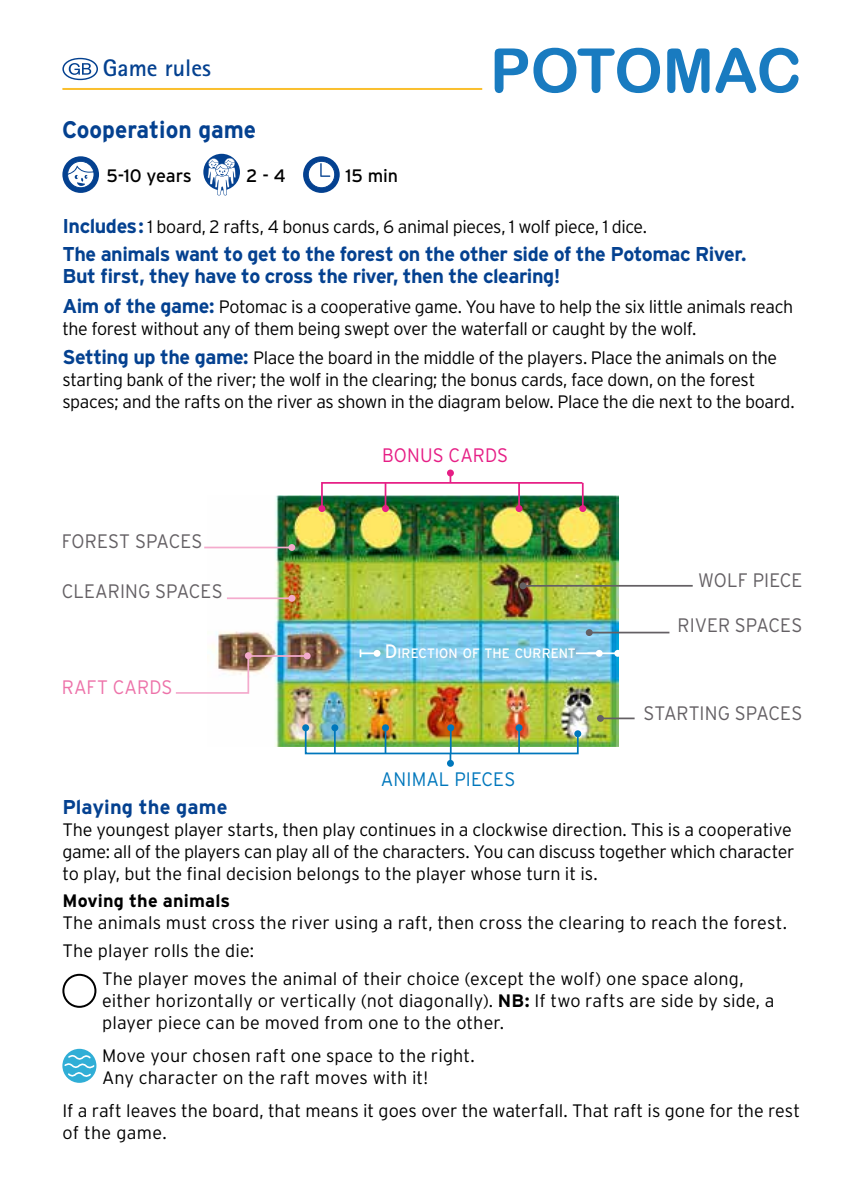
<style>
.page{position:relative;width:851px;height:1191px;background:#fff}
.page>*{position:absolute;margin:0;border:0;box-sizing:border-box;transform-origin:0 0}
.t1{font:61.2px "Arial Rounded MT Bold";letter-spacing:-.005em;color:#197bc0}
.t2{font:700 24px "Interstate";color:#044190;scale:.95 1}
.t3{font:700 24px "Agfa Rotis Sans Serif";color:#044190}
.t4{font:700 20px/22px "Interstate";letter-spacing:-.025em;color:#044190}
.t5{font:700 20px "Interstate";letter-spacing:.005em;color:#044190}
.t6{font:300 19.4px "Interstate";color:#646064;scale:.95 1}
.t7{font:300 19.4px "Interstate";letter-spacing:.005em;color:#0077bc;scale:.95 1}
.t8{font:300 19.4px "Interstate";letter-spacing:.005em;color:#e61e85;scale:.95 1}
.t9{font:300 19.4px "Interstate";letter-spacing:.005em;color:#ed72a9;scale:.95 1}
.t10{font:300 18px/22px "Interstate";letter-spacing:-.015em;color:#000}
.t11{font:300 18px/22px "Interstate";letter-spacing:.005em;color:#000}
.t12{font:300 18px "Interstate";letter-spacing:.01em;color:#000}
.t13{font:18px "Interstate";letter-spacing:-.005em;color:#000}
.t14{font:700 18px "Interstate";letter-spacing:.01em;color:#000}
.t15{font:13.6px "Interstate";letter-spacing:.005em;color:#fff;scale:.95 1}
.s1{font-weight:700;font-size:20px;color:#044190}
.s2{font-size:19.4px}
.s3{font-weight:700}
</style>
<div class="page">
<svg style="left:62px;top:58px;width:36px;height:22px"></svg>
<div style="left:62px;top:973px;width:34px;height:34px;border:2px solid #000;border-radius:50%"></div>
<svg style="left:62px;top:1048px;width:34px;height:34px"></svg>
<svg style="left:64px;top:1054px;width:32px;height:26px"></svg>
<img style="left:207px;top:495px;width:411px;height:251px">
<hr style="left:204px;top:546px;width:88px;height:2px;background:#f4abcd">
<div style="left:288px;top:544px;width:7px;height:7px;background:#f4abcd;border-radius:50%"></div>
<svg style="left:359px;top:649px;width:18px;height:8px"></svg>
<div style="left:373px;top:650px;width:7px;height:7px;background:#fff;border-radius:50%"></div>
<hr style="left:575px;top:652px;width:24px;height:2px;background:#fff">
<div style="left:595px;top:650px;width:7px;height:7px;background:#fff;border-radius:50%"></div>
<hr style="left:587px;top:652px;width:30px;height:2px;background:#fff">
<div style="left:614px;top:650px;width:7px;height:7px;background:#fff;border-radius:50%"></div>
<hr style="left:523px;top:585px;width:169px;height:1px;background:#646064">
<div style="left:519px;top:582px;width:7px;height:7px;background:#646064;border-radius:50%"></div>
<hr style="left:600px;top:717px;width:34px;height:2px;background:#646064">
<div style="left:597px;top:715px;width:7px;height:7px;background:#646064;border-radius:50%"></div>
<hr style="left:227px;top:597px;width:65px;height:2px;background:#f4abcd">
<div style="left:288px;top:595px;width:7px;height:7px;background:#f4abcd;border-radius:50%"></div>
<svg style="left:176px;top:654px;width:74px;height:40px"></svg>
<div style="left:245px;top:652px;width:7px;height:7px;background:#f4abcd;border-radius:50%"></div>
<hr style="left:247px;top:655px;width:60px;height:2px;background:#f4abcd">
<div style="left:304px;top:652px;width:6px;height:7px;background:#f4abcd;border-radius:50%"></div>
<div style="left:579px;top:505px;width:7px;height:7px;background:#e61e85;border-radius:50%"></div>
<div style="left:382px;top:505px;width:7px;height:7px;background:#e61e85;border-radius:50%"></div>
<svg style="left:318px;top:505px;width:7px;height:7px"></svg>
<svg style="left:320px;top:474px;width:264px;height:36px"></svg>
<div style="left:447px;top:469px;width:7px;height:7px;background:#e61e85;border-radius:50%"></div>
<div style="left:574px;top:730px;width:7px;height:7px;background:#0077bc;border-radius:50%"></div>
<div style="left:302px;top:724px;width:7px;height:7px;background:#0077bc;border-radius:50%"></div>
<img style="left:304px;top:726px;width:275px;height:36px">
<div style="left:447px;top:760px;width:7px;height:7px;background:#0077bc;border-radius:50%"></div>
<svg style="left:62px;top:156px;width:37px;height:37px"></svg>
<svg style="left:67px;top:161px;width:27px;height:27px"></svg>
<div style="left:203px;top:154px;width:37px;height:36px;background:#044190;border-radius:50%"></div>
<svg style="left:208px;top:158px;width:28px;height:37px"></svg>
<div style="left:303px;top:156px;width:36px;height:37px;background:#044190;border-radius:50%"></div>
<svg style="left:308px;top:161px;width:27px;height:27px"></svg>
<hr style="left:62px;top:88px;width:420px;height:2px;background:#fabf2e">
<hr style="left:589px;top:631px;width:80px;height:2px;background:#646064">
<div style="left:585px;top:629px;width:7px;height:7px;background:#646064;border-radius:50%"></div>
<h2 class="t3" style="left:103px;top:53px;width:109px">Game rules</h2>
<h2 class="t2" style="left:62px;top:117px;width:206px">Cooperation game</h2>
<p class="t13" style="left:106px;top:165px;width:87px">5-10 years</p>
<p class="t13" style="left:246px;top:165px;width:41px">2 - 4</p>
<p class="t13" style="left:345px;top:165px;width:54px">15 min</p>
<h1 class="t1" style="left:490px;top:34px;width:313px">POTOMAC</h1>
<p class="t10" style="left:62px;top:216px;width:586px"><span class="s1">Includes:</span> 1 board, 2 rafts, 4 bonus cards, 6 animal pieces, 1 wolf piece, 1 dice.</p>
<p class="t4" style="left:62px;top:243px;width:685px">The animals want to get to the forest on the other side of the Potomac River.<br>But first, they have to cross the river, then the clearing!</p>
<p class="t10" style="left:62px;top:295px;width:732px"><span class="s1">Aim of the game:</span> Potomac is a cooperative game. You have to help the six little animals reach the forest without any of them being swept over the waterfall or caught by the wolf.</p>
<p class="t10" style="left:62px;top:347px;width:733px"><span class="s1">Setting up the game:</span> Place the board in the middle of the players. Place the animals on the starting bank of the river; the wolf in the clearing; the bonus cards, face down, on the forest spaces; and the rafts on the river as shown in the diagram below. Place the die next to the board.</p>
<p class="t6" style="left:62px;top:530px;width:149px">FOREST SPACES</p>
<p class="t6" style="left:62px;top:581px;width:171px">CLEARING SPACES</p>
<p class="t9" style="left:62px;top:676px;width:118px">RAFT CARDS</p>
<p class="t8" style="left:382px;top:444px;width:134px">BONUS CARDS</p>
<p class="t15" style="left:385px;top:645px;width:202px"><span class="s2">D</span>IRECTION OF THE CURRENT</p>
<p class="t7" style="left:381px;top:768px;width:143px">ANIMAL PIECES</p>
<p class="t6" style="left:698px;top:569px;width:111px">WOLF PIECE</p>
<p class="t6" style="left:677px;top:614px;width:133px">RIVER SPACES</p>
<p class="t6" style="left:643px;top:702px;width:169px">STARTING SPACES</p>
<p class="t5" style="left:62px;top:795px;width:166px">Playing the game</p>
<p class="t10" style="left:62px;top:818px;width:733px">The youngest player starts, then play continues in a clockwise direction. This is a cooperative game: all of the players can play all of the characters. You can discuss together which character to play, but the final decision belongs to the player whose turn it is.</p>
<p class="t14" style="left:62px;top:891px;width:169px">Moving the animals</p>
<p class="t12" style="left:62px;top:913px;width:726px">The animals must cross the river using a raft, then cross the clearing to reach the forest.</p>
<p class="t11" style="left:62px;top:939px;width:193px">The player rolls the die:</p>
<p class="t11" style="left:102px;top:967px;width:643px">The player moves the animal of their choice (except the wolf) one space along,</p>
<p class="t11" style="left:102px;top:989px;width:674px">either horizontally or vertically (not diagonally). <span class="s3">NB:</span> If two rafts are side by side, a player piece can be moved from one to the other.</p>
<p class="t11" style="left:102px;top:1044px;width:374px">Move your chosen raft one space to the right.<br>Any character on the raft moves with it!</p>
<p class="t10" style="left:62px;top:1099px;width:739px">If a raft leaves the board, that means it goes over the waterfall. That raft is gone for the rest of the game.</p>
</div>
